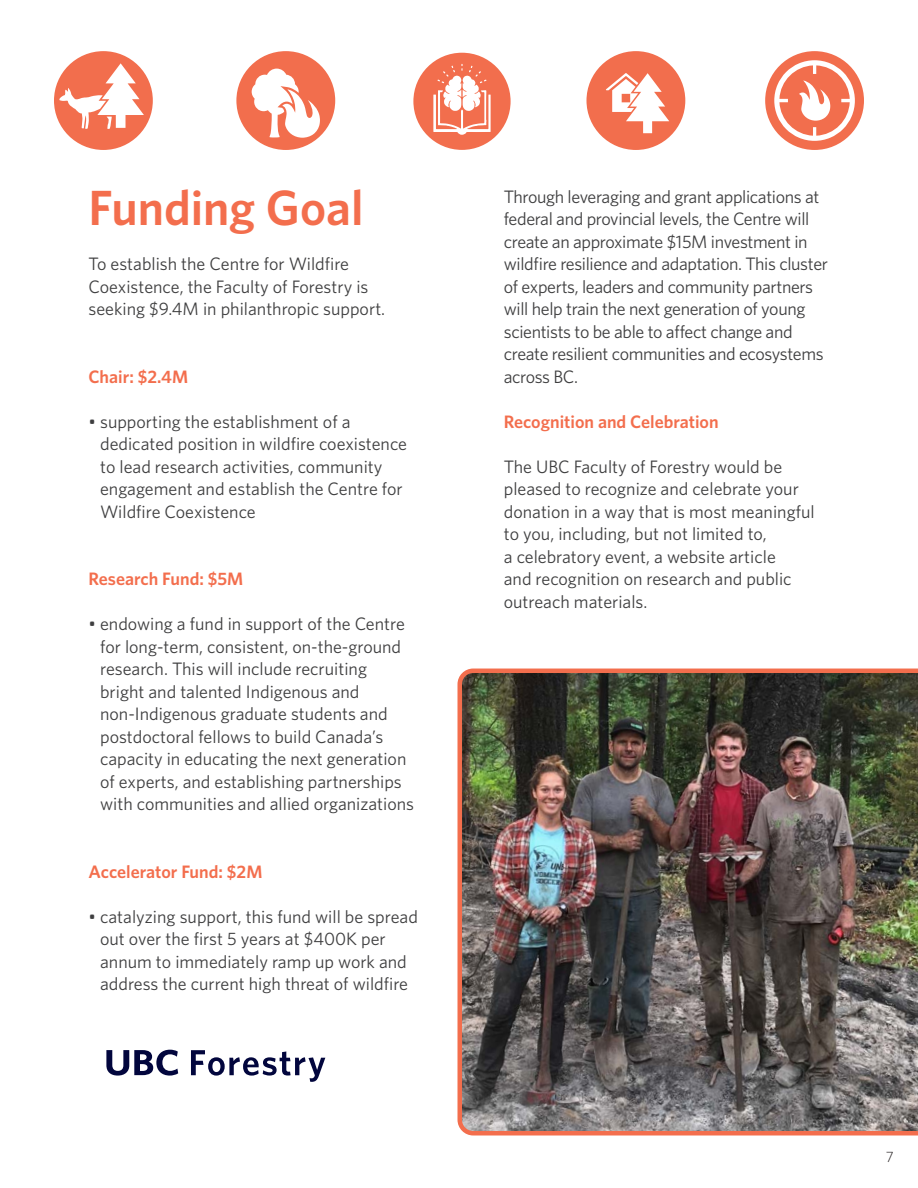
<style>
.page{position:relative;width:918px;height:1188px;background:#fff}
.page>*{position:absolute;margin:0;border:0;box-sizing:border-box;transform-origin:0 0}
.body_copy{font:600 49.5px "Whitney";color:#f36e4d}
.body_copy-2{font:18px/22.5px "Whitney";color:#3e3e3f}
.body_copy-3{font:18px/22.5px "Whitney";letter-spacing:-.02em;color:#3e3e3f}
.body_copy-4{font:600 18px "Whitney";color:#f36e4d}
.t1{font:300 15px "Whitney";color:#231f20}
</style>
<div class="page">
<img style="left:458px;top:669px;width:460px;height:467px">
<svg style="left:191px;top:1050px;width:134px;height:32px"></svg>
<svg style="left:106px;top:1050px;width:72px;height:26px"></svg>
<div style="left:413px;top:53px;width:98px;height:97px;background:#f26e4d;border-radius:50%"></div>
<svg style="left:433px;top:64px;width:58px;height:71px"></svg>
<div style="left:54px;top:51px;width:99px;height:99px;background:#f26e4d;border-radius:50%"></div>
<svg style="left:59px;top:63px;width:85px;height:66px"></svg>
<div style="left:765px;top:51px;width:99px;height:99px;background:#f26e4d;border-radius:50%"></div>
<svg style="left:774px;top:60px;width:81px;height:81px"></svg>
<div style="left:586px;top:51px;width:99px;height:99px;background:#f26e4d;border-radius:50%"></div>
<svg style="left:606px;top:73px;width:63px;height:60px"></svg>
<div style="left:236px;top:51px;width:99px;height:99px;background:#f26e4d;border-radius:50%"></div>
<svg style="left:252px;top:69px;width:68px;height:69px"></svg>
<p class="body_copy" style="left:89px;top:175px;width:276px">Funding Goal</p>
<p class="body_copy-2" style="left:89px;top:252px;width:298px">To establish the Centre for Wildfire<br>Coexistence, the Faculty of Forestry is seeking $9.4M in philanthropic support.</p>
<p class="body_copy-4" style="left:89px;top:364px;width:101px">Chair: $2.4M</p>
<p class="body_copy-2" style="left:100px;top:410px;width:308px;text-indent:-12px">• supporting the establishment of a dedicated position in wildfire coexistence to lead research activities, community engagement and establish the Centre for Wildfire Coexistence</p>
<p class="body_copy-4" style="left:89px;top:567px;width:156px">Research Fund: $5M</p>
<p class="body_copy-2" style="left:100px;top:612px;width:315px;text-indent:-12px">• endowing a fund in support of the Centre for long-term, consistent, on-the-ground research. This will include recruiting bright and talented Indigenous and non-Indigenous graduate students and postdoctoral fellows to build Canada’s capacity in educating the next generation of experts, and establishing partnerships with communities and allied organizations</p>
<p class="body_copy-4" style="left:89px;top:859px;width:175px">Accelerator Fund: $2M</p>
<p class="body_copy-2" style="left:100px;top:905px;width:319px;text-indent:-12px">• catalyzing support, this fund will be spread out over the first 5 years at $400K per annum to immediately ramp up work and address the current high threat of wildfire</p>
<p class="body_copy-3" style="left:504px;top:185px;width:326px">Through leveraging and grant applications at federal and provincial levels, the Centre will create an approximate $15M investment in wildfire resilience and adaptation. This cluster of experts, leaders and community partners will help train the next generation of young scientists to be able to affect change and create resilient communities and ecosystems across BC.</p>
<p class="body_copy-4" style="left:504px;top:409px;width:216px">Recognition and Celebration</p>
<p class="body_copy-2" style="left:504px;top:455px;width:313px">The UBC Faculty of Forestry would be pleased to recognize and celebrate your donation in a way that is most meaningful to you, including, but not limited to,<br>a celebratory event, a website article<br>and recognition on research and public outreach materials.</p>
<p class="t1" style="left:886px;top:1147px;width:10px">7</p>
</div>
